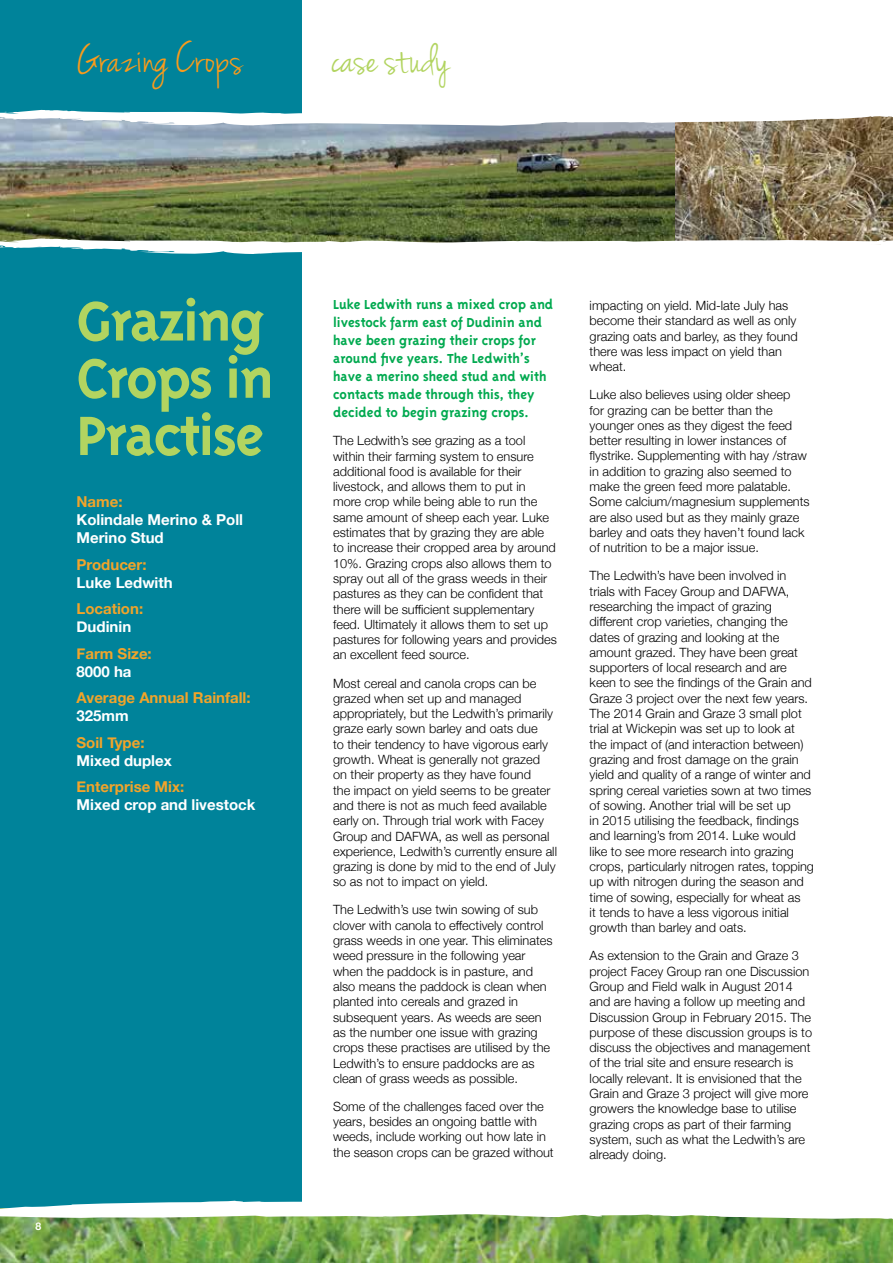
<style>
.page{position:relative;width:893px;height:1263px;background:#fff}
.page>*{position:absolute;margin:0;border:0;box-sizing:border-box;transform-origin:0 0}
.t1{font:700 63.6px/57.3px "Triplex";letter-spacing:-.03em;color:#b2d460}
.t2{font:45px "Jenna Sue";letter-spacing:.015em;color:#f99b1c}
.t3{font:45px "Jenna Sue";color:#b2d460}
.t4{font:700 15px/18px "Triplex";color:#00a94f}
.t5{font:700 15px/18px "Helvetica Neue";color:#fff}
.t6{font:700 15px "Helvetica Neue";color:#f2a42a}
.t7{font:300 12.75px/15.3px "Helvetica Neue";color:#000}
.t8{font:700 10.5px "Helvetica Neue";color:#fff}
</style>
<div class="page">
<div style="left:0;top:0;width:302px;height:1263px;background:#00839a"></div>
<img style="left:0;top:1221px;width:893px;height:42px">
<svg style="left:0;top:1200px;width:893px;height:21px"></svg>
<img style="left:0;top:127px;width:893px;height:111px">
<svg style="left:0;top:110px;width:893px;height:17px"></svg>
<svg style="left:0;top:238px;width:893px;height:16px"></svg>
<h2 class="t2" style="left:77px;top:33px;width:168px">Grazing Crops</h2>
<h2 class="t3" style="left:332px;top:33px;width:120px">case study</h2>
<h1 class="t1" style="left:77px;top:292px;width:199px">Grazing<br>Crops in<br>Practise</h1>
<p class="t6" style="left:77px;top:490px;width:48px">Name:</p>
<p class="t5" style="left:77px;top:511px;width:168px">Kolindale Merino &amp; Poll<br>Merino Stud</p>
<p class="t6" style="left:77px;top:552px;width:72px">Producer:</p>
<p class="t5" style="left:77px;top:574px;width:98px">Luke Ledwith</p>
<p class="t6" style="left:77px;top:597px;width:68px">Location:</p>
<p class="t5" style="left:77px;top:618px;width:56px">Dudinin</p>
<p class="t6" style="left:77px;top:641px;width:77px">Farm Size:</p>
<p class="t5" style="left:77px;top:663px;width:57px">8000 ha</p>
<p class="t6" style="left:77px;top:686px;width:176px">Average Annual Rainfall:</p>
<p class="t5" style="left:77px;top:707px;width:54px">325mm</p>
<p class="t6" style="left:77px;top:730px;width:70px">Soil Type:</p>
<p class="t5" style="left:77px;top:752px;width:97px">Mixed duplex</p>
<p class="t6" style="left:77px;top:775px;width:109px">Enterprise Mix:</p>
<p class="t5" style="left:77px;top:796px;width:180px">Mixed crop and livestock</p>
<p class="t8" style="left:35px;top:1218px;width:7px">8</p>
<p class="t4" style="left:333px;top:295px;width:222px">Luke Ledwith runs a mixed crop and livestock farm east of Dudinin and have been grazing their crops for around five years. The Ledwith’s have a merino sheed stud and with contacts made through this, they decided to begin grazing crops.</p>
<p class="t7" style="left:333px;top:432px;width:225px">The Ledwith’s see grazing as a tool within their farming system to ensure additional food is available for their livestock, and allows them to put in more crop while being able to run the same amount of sheep each year. Luke estimates that by grazing they are able to increase their cropped area by around 10%. Grazing crops also allows them to spray out all of the grass weeds in their pastures as they can be confident that there will be sufficient supplementary feed. Ultimately it allows them to set up pastures for following years and provides an excellent feed source.</p>
<p class="t7" style="left:333px;top:674px;width:225px">Most cereal and canola crops can be grazed when set up and managed appropriately, but the Ledwith’s primarily graze early sown barley and oats due<br>to their tendency to have vigorous early growth. Wheat is generally not grazed on their property as they have found<br>the impact on yield seems to be greater and there is not as much feed available early on. Through trial work with Facey Group and DAFWA, as well as personal experience, Ledwith’s currently ensure all grazing is done by mid to the end of July so as not to impact on yield.</p>
<p class="t7" style="left:333px;top:901px;width:221px">The Ledwith’s use twin sowing of sub clover with canola to effectively control grass weeds in one year. This eliminates weed pressure in the following year when the paddock is in pasture, and also means the paddock is clean when planted into cereals and grazed in subsequent years. As weeds are seen as the number one issue with grazing crops these practises are utilised by the Ledwith’s to ensure paddocks are as clean of grass weeds as possible.</p>
<p class="t7" style="left:333px;top:1098px;width:222px">Some of the challenges faced over the years, besides an ongoing battle with weeds, include working out how late in the season crops can be grazed without</p>
<p class="t7" style="left:590px;top:297px;width:210px">impacting on yield. Mid-late July has become their standard as well as only grazing oats and barley, as they found there was less impact on yield than wheat.</p>
<p class="t7" style="left:590px;top:386px;width:222px">Luke also believes using older sheep<br>for grazing can be better than the younger ones as they digest the feed better resulting in lower instances of flystrike. Supplementing with hay /straw in addition to grazing also seemed to make the green feed more palatable.<br>Some calcium/magnesium supplements are also used but as they mainly graze barley and oats they haven’t found lack of nutrition to be a major issue.</p>
<p class="t7" style="left:590px;top:567px;width:226px">The Ledwith’s have been involved in trials with Facey Group and DAFWA, researching the impact of grazing different crop varieties, changing the dates of grazing and looking at the amount grazed. They have been great supporters of local research and are keen to see the findings of the Grain and Graze 3 project over the next few years.<br>The 2014 Grain and Graze 3 small plot trial at Wickepin was set up to look at the impact of (and interaction between) grazing and frost damage on the grain yield and quality of a range of winter and spring cereal varieties sown at two times of sowing. Another trial will be set up<br>in 2015 utilising the feedback, findings and learning’s from 2014. Luke would like to see more research into grazing crops, particularly nitrogen rates, topping up with nitrogen during the season and time of sowing, especially for wheat as<br>it tends to have a less vigorous initial growth than barley and oats.</p>
<p class="t7" style="left:590px;top:947px;width:224px">As extension to the Grain and Graze 3 project Facey Group ran one Discussion Group and Field walk in August 2014 and are having a follow up meeting and Discussion Group in February 2015. The purpose of these discussion groups is to discuss the objectives and management of the trial site and ensure research is locally relevant. It is envisioned that the Grain and Graze 3 project will give more growers the knowledge base to utilise grazing crops as part of their farming system, such as what the Ledwith’s are already doing.</p>
</div>
